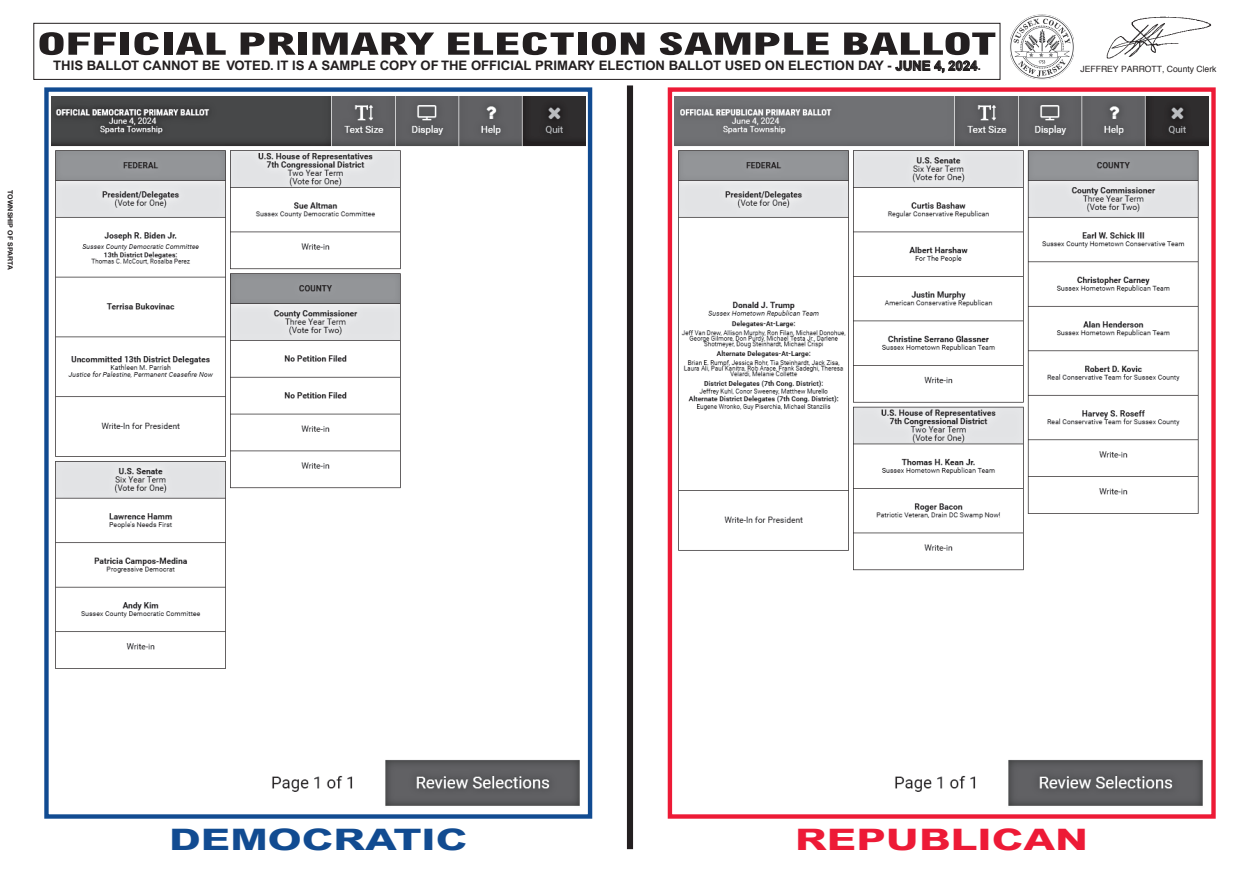
<style>
.page{position:relative;width:1260px;height:882px;background:#fff}
.page>*{position:absolute;margin:0;border:0;box-sizing:border-box;transform-origin:0 0}
.t1{font:800 condensed 30.97px "Arial";color:#231f20;scale:1.67 1}
.t2{font:800 29.57px "Arial";color:#114b91;scale:1.43 1}
.t3{font:800 29.57px "Arial";color:#ed1a36;scale:1.43 1}
.t4{font:700 13.12px "Arial";color:#231f20}
.t5{font:8.58px "Helvetica";color:#231f20}
.t6{font:700 7px "Helvetica Neue LT Std";color:#231f20}
</style>
<div class="page">
<img style="left:51px;top:96px;width:534px;height:710px">
<img style="left:675px;top:96px;width:534px;height:710px">
<div style="left:44px;top:87px;width:548px;height:732px;border:4px solid #114b91"></div>
<div style="left:668px;top:87px;width:548px;height:732px;border:4px solid #ed1a36"></div>
<div style="left:627px;top:85px;width:6px;height:764px;background:#231f20"></div>
<div style="left:33px;top:23px;width:967px;height:57px;border:1px solid #231f20"></div>
<img style="left:1107px;top:16px;width:105px;height:43px">
<img style="left:1010px;top:14px;width:64px;height:65px">
<h1 class="t1" style="left:37px;top:25px;width:576px">OFFICIAL PRIMARY ELECTION SAMPLE BALLOT</h1>
<p class="t4" style="left:53px;top:58px;width:929px">THIS BALLOT CANNOT BE VOTED. IT IS A SAMPLE COPY OF THE OFFICIAL PRIMARY ELECTION BALLOT USED ON ELECTION DAY - JUNE 4, 2024.</p>
<p class="t5" style="left:1081px;top:61px;width:138px">JEFFREY PARROTT, County Clerk</p>
<p class="t6" style="left:15px;top:190px;width:81px;rotate:90deg">TOWNSHIP OF SPARTA</p>
<h2 class="t2" style="left:169px;top:821px;width:210px">DEMOCRATIC</h2>
<h2 class="t3" style="left:795px;top:821px;width:206px">REPUBLICAN</h2>
</div>
